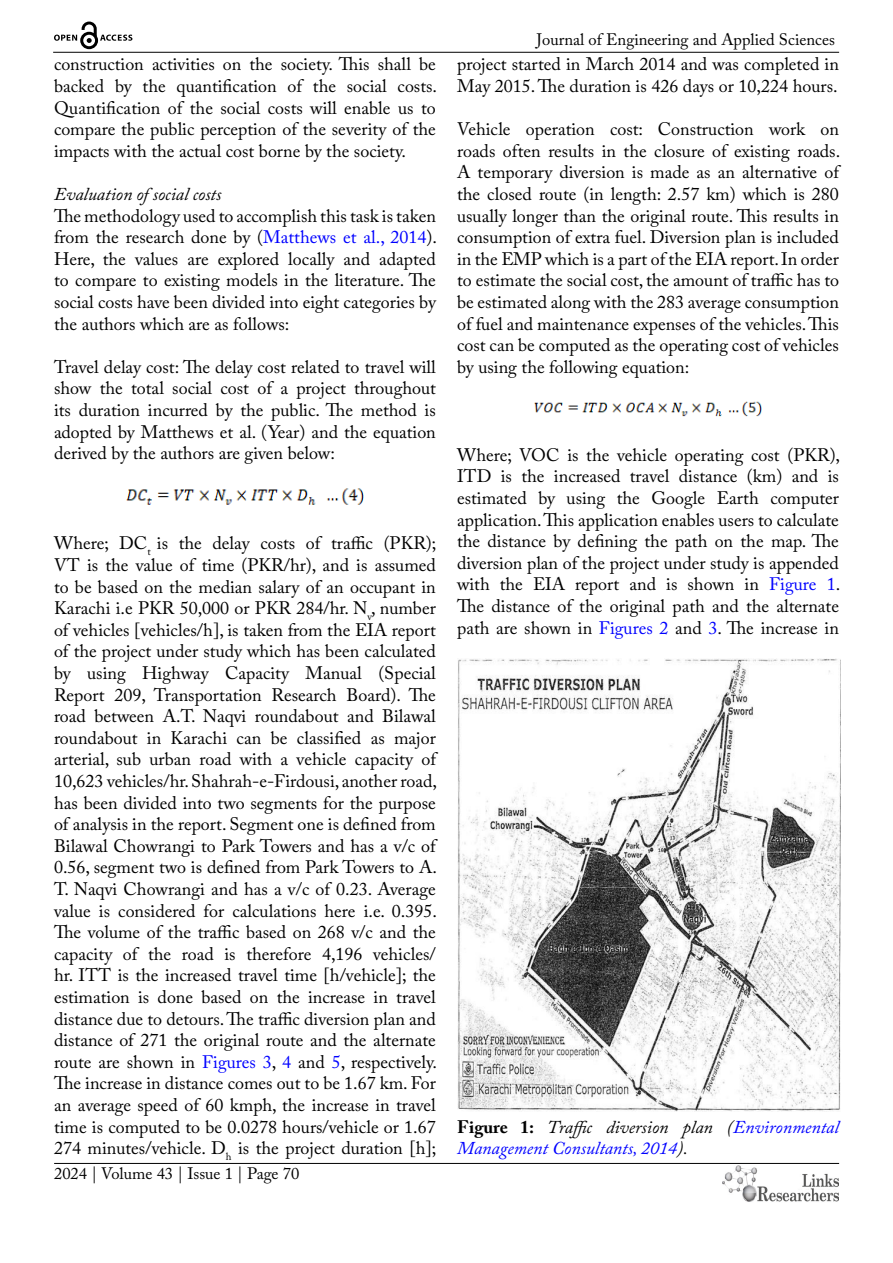
<style>
.page{position:relative;width:893px;height:1263px;background:#fff}
.page>*{position:absolute;margin:0;border:0;box-sizing:border-box;transform-origin:0 0}
.t1{font:18px/21.6px "Adobe Caslon Pro";color:#000;text-align:justify}
.t2{font:italic 18px/21.6px "Adobe Caslon Pro";color:#00f}
.t3{font:italic 18px "Adobe Caslon Pro";color:#000}
.t4{font:16.5px "Adobe Caslon Pro";color:#000}
.s1{color:#00f}
.s2{font-weight:700;font-style:normal;color:#000}
.s3{color:#000}
</style>
<div class="page">
<hr style="left:53px;top:52px;width:786px;height:1px;background:#000">
<hr style="left:54px;top:1163px;width:785px;height:1px;background:#000">
<img style="left:722px;top:1166px;width:117px;height:36px">
<svg style="left:54px;top:22px;width:78px;height:27px"></svg>
<img style="left:127px;top:488px;width:236px;height:17px">
<img style="left:535px;top:401px;width:226px;height:16px">
<img style="left:457px;top:659px;width:384px;height:452px">
<p class="t1" style="left:54px;top:53px;width:385px">construction activities on the society. This shall be backed by the quantification of the social costs.<br>Quantification of the social costs will enable us to compare the public perception of the severity of the impacts with the actual cost borne by the society.</p>
<p class="t3" style="left:54px;top:183px;width:169px">Evaluation of social costs</p>
<p class="t1" style="left:54px;top:205px;width:385px">The methodology used to accomplish this task is taken from the research done by (<span class="s1">Matthews et al., 2014</span>).<br>Here, the values are explored locally and adapted to compare to existing models in the literature. The social costs have been divided into eight categories by the authors which are as follows:</p>
<p class="t1" style="left:54px;top:356px;width:383px">Travel delay cost: The delay cost related to travel will show the total social cost of a project throughout its duration incurred by the public. The method is adopted by Matthews et al. (Year) and the equation derived by the authors are given below:</p>
<p class="t1" style="left:54px;top:532px;width:385px">Where; DC<sub>t</sub> is the delay costs of traffic (PKR); VT is the value of time (PKR/hr), and is assumed to be based on the median salary of an occupant in Karachi i.e PKR 50,000 or PKR 284/hr. N<sub>v</sub>, number of vehicles [vehicles/h], is taken from the EIA report of the project under study which has been calculated by using Highway Capacity Manual (Special Report 209, Transportation Research Board). The road between A.T. Naqvi roundabout and Bilawal roundabout in Karachi can be classified as major arterial, sub urban road with a vehicle capacity of 10,623 vehicles/hr. Shahrah-e-Firdousi, another road, has been divided into two segments for the purpose of analysis in the report. Segment one is defined from Bilawal Chowrangi to Park Towers and has a v/c of 0.56, segment two is defined from Park Towers to A.<br>T. Naqvi Chowrangi and has a v/c of 0.23. Average value is considered for calculations here i.e. 0.395.<br>The volume of the traffic based on 268 v/c and the capacity of the road is therefore 4,196 vehicles/ hr. ITT is the increased travel time [h/vehicle]; the estimation is done based on the increase in travel distance due to detours. The traffic diversion plan and distance of 271 the original route and the alternate route are shown in <span class="s1">Figures 3</span>, <span class="s1">4</span> and <span class="s1">5</span>, respectively.<br>The increase in distance comes out to be 1.67 km. For an average speed of 60 kmph, the increase in travel time is computed to be 0.0278 hours/vehicle or 1.67<br>274 minutes/vehicle. D<sub>h</sub> is the project duration [h];</p>
<p class="t4" style="left:54px;top:1164px;width:247px">2024 | Volume 43 | Issue 1 | Page 70</p>
<p class="t4" style="left:537px;top:30px;width:300px">Journal of Engineering and Applied Sciences</p>
<p class="t1" style="left:457px;top:53px;width:383px">project started in March 2014 and was completed in<br>May 2015. The duration is 426 days or 10,224 hours.</p>
<p class="t1" style="left:457px;top:118px;width:385px">Vehicle operation cost: Construction work on roads often results in the closure of existing roads.<br>A temporary diversion is made as an alternative of the closed route (in length: 2.57 km) which is 280 usually longer than the original route. This results in consumption of extra fuel. Diversion plan is included in the EMP which is a part of the EIA report. In order to estimate the social cost, the amount of traffic has to be estimated along with the 283 average consumption of fuel and maintenance expenses of the vehicles. This cost can be computed as the operating cost of vehicles by using the following equation:</p>
<p class="t1" style="left:457px;top:444px;width:385px">Where; VOC is the vehicle operating cost (PKR), ITD is the increased travel distance (km) and is estimated by using the Google Earth computer application. This application enables users to calculate the distance by defining the path on the map. The diversion plan of the project under study is appended with the EIA report and is shown in <span class="s1">Figure 1</span>.<br>The distance of the original path and the alternate path are shown in <span class="s1">Figures 2</span> and <span class="s1">3</span>. The increase in</p>
<p class="t2" style="left:457px;top:1116px;width:383px"><span class="s2">Figure 1:</span> <span class="s3">Traffic diversion plan (</span>Environmental<br>Management Consultants, 2014<span class="s3">).</span></p>
</div>
